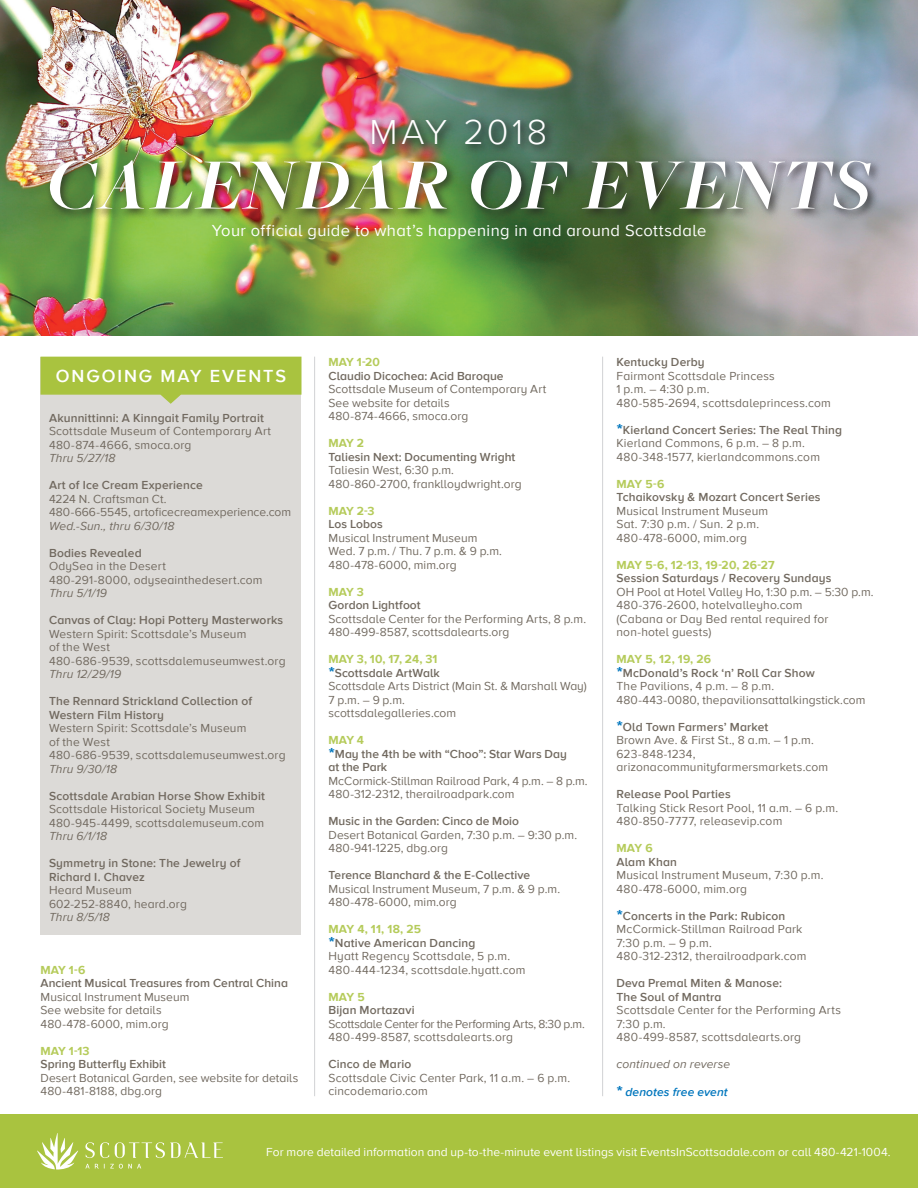
<style>
.page{position:relative;width:918px;height:1188px;background:#fff}
.page>*{position:absolute;margin:0;border:0;box-sizing:border-box;transform-origin:0 0}
.t1{font:italic 700 75px "Freight Big Pro";letter-spacing:.02em;color:#fff}
.t2{font:300 35.7px "Proxima Nova A";letter-spacing:.1em;color:#fff}
.t3{font:600 18px "Proxima Nova A";letter-spacing:.105em;color:#fff}
.t4{font:16.5px "Proxima Nova A";letter-spacing:.025em;color:#fff}
.t5{font:12px/13.5px "Proxima Nova A";letter-spacing:.015em;color:#71695f}
.t6{font:600 12px/13.5px "Proxima Nova A";letter-spacing:.01em;color:#71695f}
.t7{font:12px "Proxima Nova A";letter-spacing:.005em;color:#fff}
.t8{font:italic 12px "Proxima Nova A";letter-spacing:.015em;color:#71695f}
.t9{font:700 12px "Proxima Nova A";letter-spacing:.01em;color:#b5cb5a}
.t10{font:italic 600 12px "Proxima Nova A";letter-spacing:.01em;color:#0076bd}
.s1{font-weight:700;color:#b5cb5a}
.s2{font-family:"Graphik";font-weight:500;font-size:13.5px;color:#0076bd}
.s3{font-weight:600}
.s4{font-family:"Graphik";font-weight:500;font-style:normal;font-size:13.5px}
</style>
<div class="page">
<div style="left:0;top:1115px;width:918px;height:73px;background:#a9c33f"></div>
<img style="left:0;top:0;width:918px;height:336px">
<div style="left:40px;top:357px;width:262px;height:578px;background:#dcdad7"></div>
<hr style="left:602px;top:357px;width:1px;height:739px;background:#d1d2d4">
<hr style="left:314px;top:357px;width:1px;height:739px;background:#d1d2d4">
<svg style="left:40px;top:356px;width:262px;height:49px"></svg>
<svg style="left:85px;top:1164px;width:56px;height:5px"></svg>
<svg style="left:85px;top:1142px;width:138px;height:16px"></svg>
<svg style="left:37px;top:1133px;width:41px;height:37px"></svg>
<div style="left:45px;top:115px;width:837px;height:106px;background:#231f20;opacity:.64"></div>
<h2 class="t2" style="left:370px;top:106px;width:179px">MAY 2018</h2>
<h1 class="t1" style="left:46px;top:135px;width:826px">CALENDAR OF EVENTS</h1>
<h3 class="t4" style="left:212px;top:218px;width:496px">Your official guide to what’s happening in and around Scottsdale</h3>
<h3 class="t3" style="left:56px;top:363px;width:232px">ONGOING MAY EVENTS</h3>
<p class="t6" style="left:49px;top:410px;width:216px">Akunnittinni: A Kinngait Family Portrait</p>
<p class="t5" style="left:49px;top:424px;width:224px">Scottsdale Museum of Contemporary Art<br>480-874-4666, smoca.org</p>
<p class="t8" style="left:49px;top:449px;width:68px">Thru 5/27/18</p>
<p class="t6" style="left:49px;top:478px;width:155px">Art of Ice Cream Experience</p>
<p class="t5" style="left:49px;top:491px;width:244px">4224 N. Craftsman Ct.<br>480-666-5545, artoficecreamexperience.com</p>
<p class="t8" style="left:49px;top:517px;width:127px">Wed.-Sun., thru 6/30/18</p>
<p class="t6" style="left:49px;top:545px;width:94px">Bodies Revealed</p>
<p class="t5" style="left:49px;top:559px;width:215px">OdySea in the Desert<br>480-291-8000, odyseainthedesert.com</p>
<p class="t8" style="left:49px;top:584px;width:60px">Thru 5/1/19</p>
<p class="t6" style="left:49px;top:613px;width:236px">Canvas of Clay: Hopi Pottery Masterworks</p>
<p class="t5" style="left:49px;top:626px;width:238px">Western Spirit: Scottsdale’s Museum<br>of the West<br>480-686-9539, scottsdalemuseumwest.org</p>
<p class="t8" style="left:49px;top:665px;width:74px">Thru 12/29/19</p>
<p class="t6" style="left:49px;top:694px;width:205px">The Rennard Strickland Collection of<br>Western Film History</p>
<p class="t5" style="left:49px;top:721px;width:238px">Western Spirit: Scottsdale’s Museum<br>of the West<br>480-686-9539, scottsdalemuseumwest.org</p>
<p class="t8" style="left:49px;top:760px;width:70px">Thru 9/30/18</p>
<p class="t6" style="left:49px;top:788px;width:217px">Scottsdale Arabian Horse Show Exhibit</p>
<p class="t5" style="left:49px;top:802px;width:217px">Scottsdale Historical Society Museum<br>480-945-4499, scottsdalemuseum.com</p>
<p class="t8" style="left:49px;top:827px;width:60px">Thru 6/1/18</p>
<p class="t6" style="left:49px;top:856px;width:193px">Symmetry in Stone: The Jewelry of<br>Richard I. Chavez</p>
<p class="t5" style="left:49px;top:883px;width:139px">Heard Museum<br>602-252-8840, heard.org</p>
<p class="t8" style="left:49px;top:908px;width:62px">Thru 8/5/18</p>
<p class="t9" style="left:40px;top:961px;width:46px">MAY 1-6</p>
<p class="t6" style="left:40px;top:976px;width:249px">Ancient Musical Treasures from Central China</p>
<p class="t5" style="left:40px;top:989px;width:150px">Musical Instrument Museum<br>See website for details<br>480-478-6000, mim.org</p>
<p class="t9" style="left:40px;top:1042px;width:51px">MAY 1-13</p>
<p class="t6" style="left:40px;top:1057px;width:127px">Spring Butterfly Exhibit</p>
<p class="t5" style="left:40px;top:1070px;width:259px">Desert Botanical Garden, see website for details<br>480-481-8188, dbg.org</p>
<p class="t9" style="left:328px;top:353px;width:53px">MAY 1-20</p>
<p class="t6" style="left:328px;top:369px;width:177px">Claudio Dicochea: Acid Baroque</p>
<p class="t5" style="left:328px;top:382px;width:219px">Scottsdale Museum of Contemporary Art<br>See website for details<br>480-874-4666, smoca.org</p>
<p class="t9" style="left:328px;top:434px;width:37px">MAY 2</p>
<p class="t6" style="left:328px;top:450px;width:188px">Taliesin Next: Documenting Wright</p>
<p class="t5" style="left:328px;top:463px;width:195px">Taliesin West, 6:30 p.m.<br>480-860-2700, franklloydwright.org</p>
<p class="t9" style="left:328px;top:502px;width:47px">MAY 2-3</p>
<p class="t6" style="left:328px;top:517px;width:56px">Los Lobos</p>
<p class="t5" style="left:328px;top:530px;width:175px">Musical Instrument Museum<br>Wed. 7 p.m. / Thu. 7 p.m. &amp; 9 p.m.<br>480-478-6000, mim.org</p>
<p class="t9" style="left:328px;top:583px;width:37px">MAY 3</p>
<p class="t6" style="left:328px;top:598px;width:94px">Gordon Lightfoot</p>
<p class="t5" style="left:328px;top:611px;width:259px">Scottsdale Center for the Performing Arts, 8 p.m.<br>480-499-8587, scottsdalearts.org</p>
<p class="t5" style="left:328px;top:652px;width:260px"><span class="s1">MAY 3, 10, 17, 24, 31<br></span><span class="s2">*</span><span class="s3">Scottsdale ArtWalk<br></span>Scottsdale Arts District (Main St. &amp; Marshall Way)<br>7 p.m. – 9 p.m.<br>scottsdalegalleries.com</p>
<p class="t6" style="left:328px;top:733px;width:240px"><span class="s1">MAY 4<br></span><span class="s2">*</span>May the 4th be with “Choo”: Star Wars Day at the Park</p>
<p class="t5" style="left:329px;top:773px;width:261px">McCormick-Stillman Railroad Park, 4 p.m. – 8 p.m.<br>480-312-2312, therailroadpark.com</p>
<p class="t6" style="left:329px;top:814px;width:192px">Music in the Garden: Cinco de Moio</p>
<p class="t5" style="left:329px;top:827px;width:250px">Desert Botanical Garden, 7:30 p.m. – 9:30 p.m.<br>480-941-1225, dbg.org</p>
<p class="t6" style="left:329px;top:868px;width:203px">Terence Blanchard &amp; the E-Collective</p>
<p class="t5" style="left:329px;top:881px;width:233px">Musical Instrument Museum, 7 p.m. &amp; 9 p.m.<br>480-478-6000, mim.org</p>
<p class="t5" style="left:328px;top:922px;width:199px"><span class="s1">MAY 4, 11, 18, 25<br></span><span class="s2">*</span><span class="s3">Native American Dancing<br></span>Hyatt Regency Scottsdale, 5 p.m.<br>480-444-1234, scottsdale.hyatt.com</p>
<p class="t9" style="left:329px;top:988px;width:38px">MAY 5</p>
<p class="t6" style="left:329px;top:1003px;width:88px">Bijan Mortazavi</p>
<p class="t5" style="left:329px;top:1016px;width:258px">Scottsdale Center for the Performing Arts, 8:30 p.m.<br>480-499-8587, scottsdalearts.org</p>
<p class="t6" style="left:329px;top:1057px;width:84px">Cinco de Mario</p>
<p class="t5" style="left:329px;top:1070px;width:243px">Scottsdale Civic Center Park, 11 a.m. – 6 p.m. cincodemario.com</p>
<p class="t6" style="left:617px;top:355px;width:90px">Kentucky Derby</p>
<p class="t5" style="left:617px;top:368px;width:216px">Fairmont Scottsdale Princess<br>1 p.m. – 4:30 p.m.<br>480-585-2694, scottsdaleprincess.com</p>
<p class="t5" style="left:616px;top:422px;width:227px"><span class="s2">*</span><span class="s3">Kierland Concert Series: The Real Thing<br></span>Kierland Commons, 6 p.m. – 8 p.m.<br>480-348-1577, kierlandcommons.com</p>
<p class="t9" style="left:617px;top:475px;width:50px">MAY 5-6</p>
<p class="t6" style="left:617px;top:490px;width:206px">Tchaikovsky &amp; Mozart Concert Series</p>
<p class="t5" style="left:617px;top:503px;width:153px">Musical Instrument Museum<br>Sat. 7:30 p.m. / Sun. 2 p.m.<br>480-478-6000, mim.org</p>
<p class="t9" style="left:617px;top:556px;width:160px">MAY 5-6, 12-13, 19-20, 26-27</p>
<p class="t6" style="left:617px;top:571px;width:216px">Session Saturdays / Recovery Sundays</p>
<p class="t5" style="left:617px;top:584px;width:259px">OH Pool at Hotel Valley Ho, 1:30 p.m. – 5:30 p.m.<br>480-376-2600, hotelvalleyho.com<br>(Cabana or Day Bed rental required for non-hotel guests)</p>
<p class="t5" style="left:617px;top:652px;width:251px"><span class="s1">MAY 5, 12, 19, 26<br></span><span class="s2">*</span><span class="s3">McDonald’s Rock ‘n’ Roll Car Show<br></span>The Pavilions, 4 p.m. – 8 p.m.<br>480-443-0080, thepavilionsattalkingstick.com</p>
<p class="t5" style="left:617px;top:719px;width:213px"><span class="s2">*</span><span class="s3">Old Town Farmers’ Market<br></span>Brown Ave. &amp; First St., 8 a.m. – 1 p.m.<br>623-848-1234, arizonacommunityfarmersmarkets.com</p>
<p class="t6" style="left:617px;top:787px;width:116px">Release Pool Parties</p>
<p class="t5" style="left:617px;top:800px;width:223px">Talking Stick Resort Pool, 11 a.m. – 6 p.m.<br>480-850-7777, releasevip.com</p>
<p class="t9" style="left:617px;top:839px;width:38px">MAY 6</p>
<p class="t6" style="left:617px;top:855px;width:62px">Alam Khan</p>
<p class="t5" style="left:617px;top:868px;width:209px">Musical Instrument Museum, 7:30 p.m.<br>480-478-6000, mim.org</p>
<p class="t5" style="left:617px;top:908px;width:191px"><span class="s2">*</span><span class="s3">Concerts in the Park: Rubicon<br></span>McCormick-Stillman Railroad Park<br>7:30 p.m. – 9 p.m.<br>480-312-2312, therailroadpark.com</p>
<p class="t6" style="left:617px;top:976px;width:167px">Deva Premal Miten &amp; Manose:<br>The Soul of Mantra</p>
<p class="t5" style="left:617px;top:1003px;width:226px">Scottsdale Center for the Performing Arts<br>7:30 p.m.<br>480-499-8587, scottsdalearts.org</p>
<p class="t8" style="left:617px;top:1055px;width:115px">continued on reverse</p>
<p class="t10" style="left:616px;top:1083px;width:113px"><span class="s4">*</span> denotes free event</p>
<p class="t7" style="left:266px;top:1143px;width:626px">For more detailed information and up-to-the-minute event listings visit EventsInScottsadale.com or call 480-421-1004.</p>
</div>
